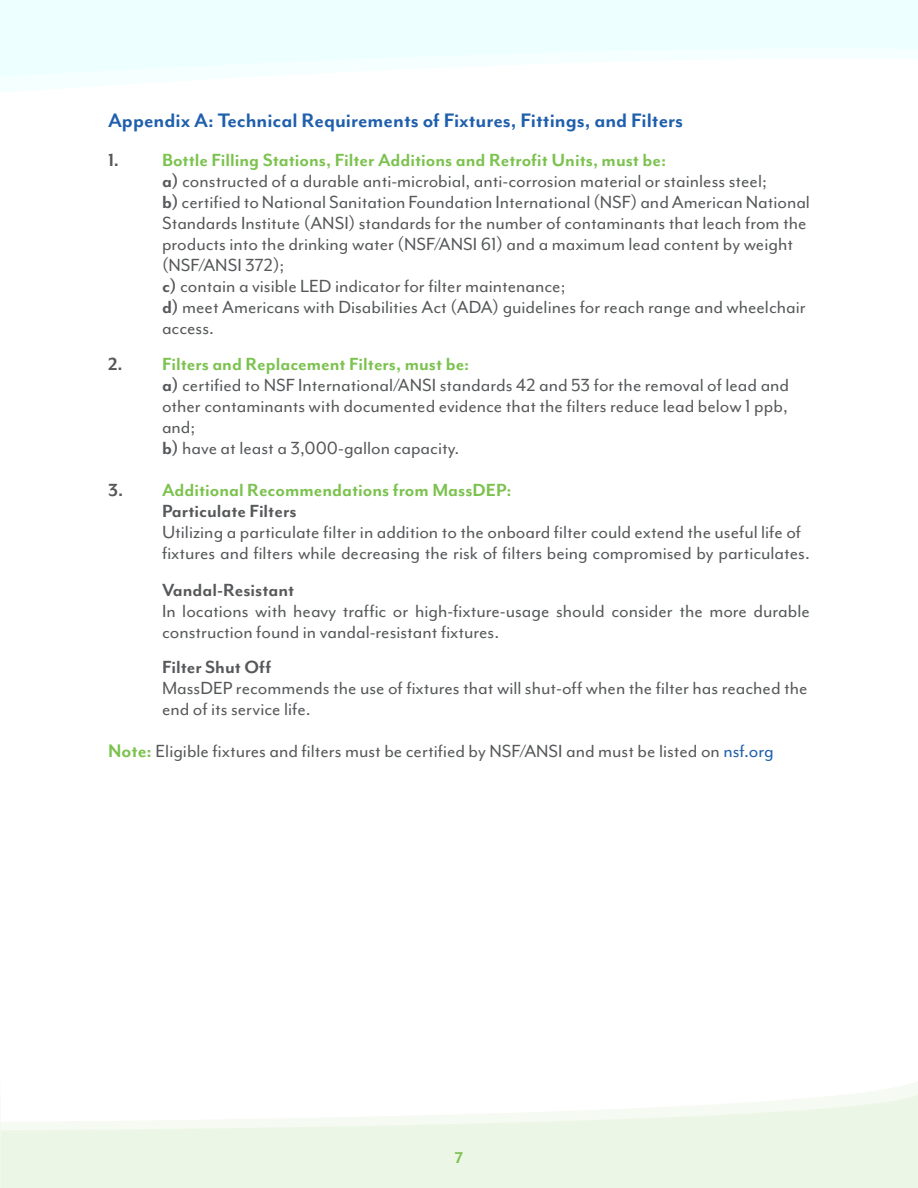
<style>
.page{position:relative;width:918px;height:1188px;background:#fff}
.page>*{position:absolute;margin:0;border:0;box-sizing:border-box;transform-origin:0 0}
.t1{font:700 22.5px "Mr Eaves Mod OT";color:#1f5fac}
.t2{font:20.25px/21px "Mr Eaves Mod OT";color:#56585a}
.t3{font:700 20.25px/21px "Mr Eaves Mod OT";color:#7bc24e}
.t4{font:700 20.25px "Mr Eaves Mod OT";color:#56585a}
.t5{font:700 18px "Mr Eaves Mod OT";color:#7bc24e}
.s1{font-weight:700}
.s2{font-weight:700;color:#7bc24e}
.s3{color:#56585a}
.s4{font-weight:700;font-size:21px;color:#7bc24e}
.s5{color:#1f5fac}
</style>
<div class="page">
<svg style="left:1px;top:0;width:917px;height:77px;fill:#edffff"></svg>
<svg style="left:0;top:0;width:1px;height:77px"></svg>
<p class="t1" style="left:108px;top:108px;width:577px">Appendix A: Technical Requirements of Fixtures, Fittings, and Filters</p>
<p class="t2" style="left:162px;top:150px;width:649px;text-indent:-54px"><span class="s1">1.</span> <span class="s2">Bottle Filling Stations, Filter Additions and Retrofit Units, must be:<br></span><span class="s1">a)</span> constructed of a durable anti-microbial, anti-corrosion material or stainless steel;<br><span class="s1">b)</span> certified to National Sanitation Foundation International (NSF) and American National Standards Institute (ANSI) standards for the number of contaminants that leach from the products into the drinking water (NSF/ANSI 61) and a maximum lead content by weight (NSF/ANSI 372);<br><span class="s1">c)</span> contain a visible LED indicator for filter maintenance;<br><span class="s1">d)</span> meet Americans with Disabilities Act (ADA) guidelines for reach range and wheelchair access.</p>
<p class="t2" style="left:162px;top:354px;width:629px;text-indent:-54px"><span class="s1">2.</span> <span class="s2">Filters and Replacement Filters, must be:<br></span><span class="s1">a)</span> certified to NSF International/ANSI standards 42 and 53 for the removal of lead and other contaminants with documented evidence that the filters reduce lead below 1 ppb, and;<br><span class="s1">b)</span> have at least a 3,000-gallon capacity.</p>
<p class="t3" style="left:162px;top:480px;width:351px;text-indent:-54px"><span class="s3">3.</span> Additional Recommendations from MassDEP:<br><span class="s3">Particulate Filters</span></p>
<p class="t2" style="left:162px;top:522px;width:649px">Utilizing a particulate filter in addition to the onboard filter could extend the useful life of fixtures and filters while decreasing the risk of filters being compromised by particulates.</p>
<p class="t4" style="left:162px;top:579px;width:134px">Vandal-Resistant</p>
<p class="t2" style="left:162px;top:601px;width:649px">In locations with heavy traffic or high-fixture-usage should consider the more durable construction found in vandal-resistant fixtures.</p>
<p class="t4" style="left:162px;top:656px;width:111px">Filter Shut Off</p>
<p class="t2" style="left:162px;top:678px;width:647px">MassDEP recommends the use of fixtures that will shut-off when the filter has reached the end of its service life.</p>
<p class="t2" style="left:108px;top:741px;width:667px"><span class="s4">Note:</span> Eligible fixtures and filters must be certified by NSF/ANSI and must be listed on <span class="s5">nsf.org</span></p>
<p class="t5" style="left:455px;top:1148px;width:10px">7</p>
</div>
